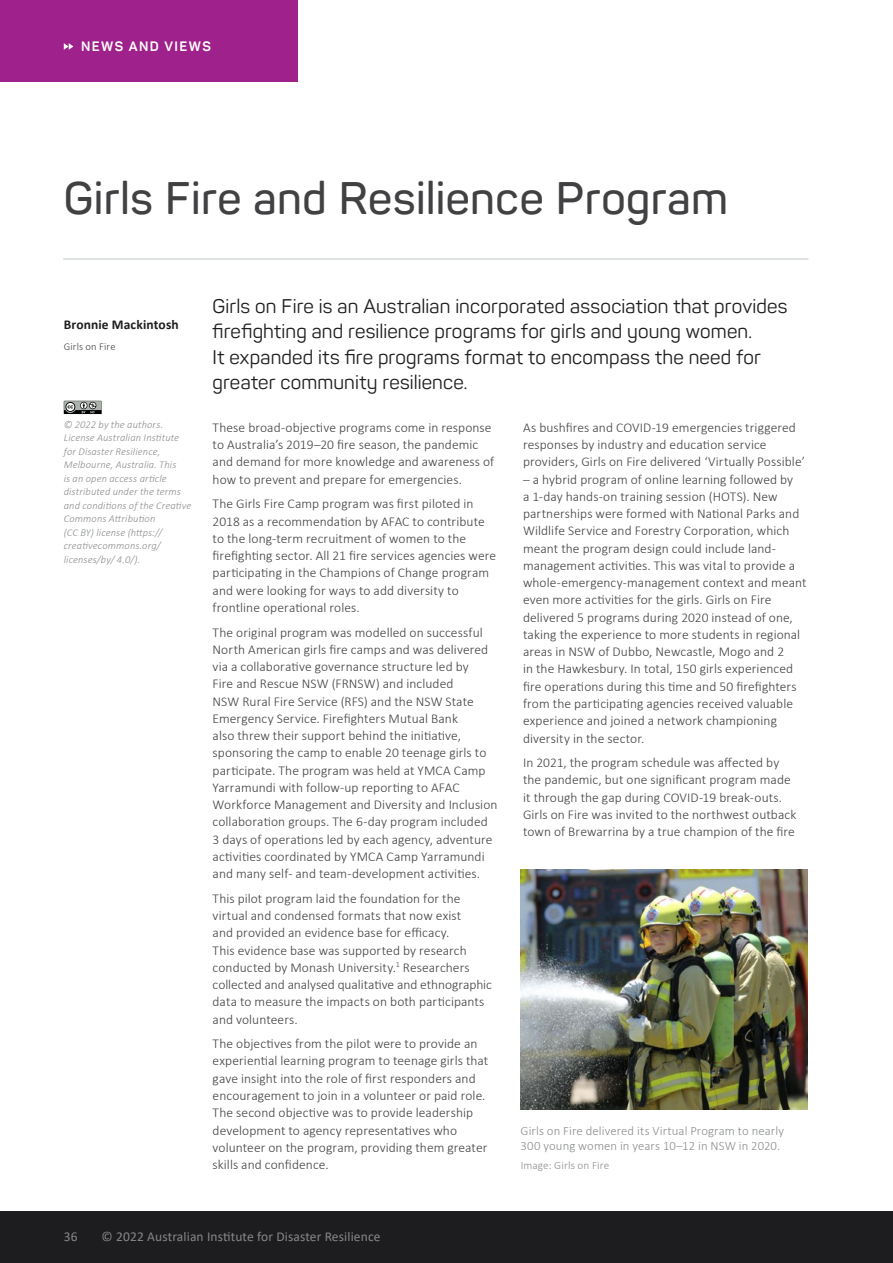
<style>
.page{position:relative;width:893px;height:1263px;background:#fff}
.page>*{position:absolute;margin:0;border:0;box-sizing:border-box;transform-origin:0 0}
.t1{font:600 45px "Panton";letter-spacing:.01em;color:#414042}
.t2{font:19.5px/25.5px "Panton";letter-spacing:.01em;color:#1d1d1f}
.t3{font:300 13.5px/17.2px "Calibri";letter-spacing:.005em;color:#414042}
.t4{font:13.5px "Calibri";letter-spacing:.01em;color:#868788}
.t5{font:700 13.5px "Calibri";letter-spacing:.01em;color:#1d1d1f}
.t6{font:700 13.5px "Panton";letter-spacing:.11em;color:#fff}
.t7{font:300 12.75px/15px "Calibri";letter-spacing:.005em;color:#8a8c8e}
.t8{font:300 11.25px "Calibri";letter-spacing:.01em;color:#8a8c8e}
.t9{font:italic 300 10.5px/13.5px "Calibri";letter-spacing:.01em;color:#8a8c8e}
.t10{font:300 10.5px "Calibri";letter-spacing:.015em;color:#414042}
</style>
<div class="page">
<div style="left:0;top:1212px;width:893px;height:51px;background:#1d1d1f"></div>
<div style="left:0;top:0;width:298px;height:81px;background:#9f218b"></div>
<svg style="left:64px;top:43px;width:9px;height:7px"></svg>
<hr style="left:64px;top:258px;width:744px;height:2px;background:#d2d8d6">
<img style="left:521px;top:869px;width:287px;height:240px">
<svg style="left:64px;top:401px;width:38px;height:14px"></svg>
<p class="t6" style="left:81px;top:38px;width:131px">NEWS AND VIEWS</p>
<h1 class="t1" style="left:64px;top:170px;width:666px">Girls Fire and Resilience Program</h1>
<p class="t5" style="left:64px;top:315px;width:116px">Bronnie Mackintosh</p>
<p class="t10" style="left:64px;top:340px;width:53px">Girls on Fire</p>
<p class="t9" style="left:64px;top:417px;width:129px">© 2022 by the authors.<br>License Australian Institute for Disaster Resilience,<br>Melbourne, Australia. This<br>is an open access article distributed under the terms and conditions of the Creative<br>Commons Attribution<br>(CC BY) license (https:// creativecommons.org/ licenses/by/ 4.0/).</p>
<h2 class="t2" style="left:213px;top:293px;width:576px">Girls on Fire is an Australian incorporated association that provides firefighting and resilience programs for girls and young women.<br>It expanded its fire programs format to encompass the need for greater community resilience.</h2>
<p class="t3" style="left:213px;top:419px;width:283px">These broad-objective programs come in response to Australia’s 2019–20 fire season, the pandemic and demand for more knowledge and awareness of how to prevent and prepare for emergencies.</p>
<p class="t3" style="left:213px;top:495px;width:285px">The Girls Fire Camp program was first piloted in 2018 as a recommendation by AFAC to contribute to the long-term recruitment of women to the firefighting sector. All 21 fire services agencies were participating in the Champions of Change program and were looking for ways to add diversity to frontline operational roles.</p>
<p class="t3" style="left:213px;top:623px;width:286px">The original program was modelled on successful North American girls fire camps and was delivered via a collaborative governance structure led by<br>Fire and Rescue NSW (FRNSW) and included<br>NSW Rural Fire Service (RFS) and the NSW State Emergency Service. Firefighters Mutual Bank<br>also threw their support behind the initiative, sponsoring the camp to enable 20 teenage girls to participate. The program was held at YMCA Camp Yarramundi with follow-up reporting to AFAC Workforce Management and Diversity and Inclusion collaboration groups. The 6-day program included 3 days of operations led by each agency, adventure activities coordinated by YMCA Camp Yarramundi and many self- and team-development activities.</p>
<p class="t3" style="left:213px;top:889px;width:281px">This pilot program laid the foundation for the virtual and condensed formats that now exist<br>and provided an evidence base for efficacy.<br>This evidence base was supported by research conducted by Monash University.<sup>1</sup> Researchers collected and analysed qualitative and ethnographic data to measure the impacts on both participants and volunteers.</p>
<p class="t3" style="left:213px;top:1035px;width:277px">The objectives from the pilot were to provide an experiential learning program to teenage girls that gave insight into the role of first responders and encouragement to join in a volunteer or paid role.<br>The second objective was to provide leadership development to agency representatives who volunteer on the program, providing them greater skills and confidence.</p>
<p class="t3" style="left:523px;top:419px;width:284px">As bushfires and COVID-19 emergencies triggered responses by industry and education service providers, Girls on Fire delivered ‘Virtually Possible’</p>
<p class="t3" style="left:523px;top:470px;width:285px">– a hybrid program of online learning followed by<br>a 1-day hands-on training session (HOTS). New partnerships were formed with National Parks and Wildlife Service and Forestry Corporation, which meant the program design could include land&shy;management activities. This was vital to provide a whole-emergency-management context and meant even more activities for the girls. Girls on Fire delivered 5 programs during 2020 instead of one, taking the experience to more students in regional areas in NSW of Dubbo, Newcastle, Mogo and 2<br>in the Hawkesbury. In total, 150 girls experienced fire operations during this time and 50 firefighters from the participating agencies received valuable experience and joined a network championing diversity in the sector.</p>
<p class="t3" style="left:523px;top:754px;width:275px">In 2021, the program schedule was affected by the pandemic, but one significant program made it through the gap during COVID-19 break-outs.<br>Girls on Fire was invited to the northwest outback town of Brewarrina by a true champion of the fire</p>
<p class="t7" style="left:521px;top:1123px;width:265px">Girls on Fire delivered its Virtual Program to nearly<br>300 young women in years 10–12 in NSW in 2020.</p>
<p class="t8" style="left:521px;top:1159px;width:90px">Image: Girls on Fire</p>
<p class="t4" style="left:64px;top:1227px;width:15px">36</p>
<p class="t4" style="left:102px;top:1227px;width:280px">© 2022 Australian Institute for Disaster Resilience</p>
</div>
